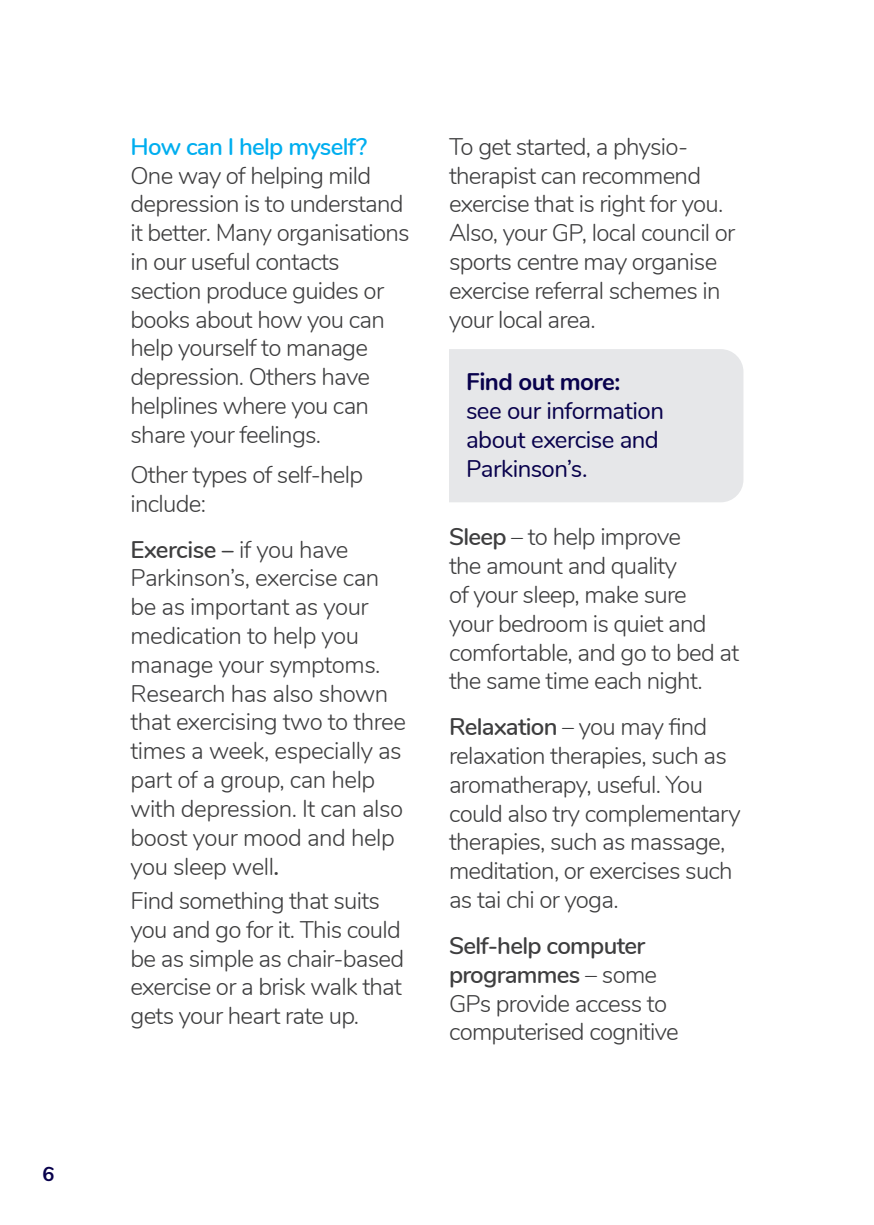
<style>
.page{position:relative;width:874px;height:1225px;background:#fff}
.page>*{position:absolute;margin:0;border:0;box-sizing:border-box;transform-origin:0 0}
._2_column_body_text{font:300 24px/28.8px "Nunito";letter-spacing:-.03em;color:#3e3e3f}
.Subhead_2-12pt_Nunit{font:300 24px/28.8px "Nunito";letter-spacing:-.02em;color:#3e3e3f}
.Body_copy_inset_PUK{font:24px/28.8px "Nunito";letter-spacing:-.025em;color:#08014c}
._2-column_subhead_1{font:600 24px "Nunito";letter-spacing:-.03em;color:#00aeef}
.t1{font:700 20px "Nunito";color:#08014c}
.s1{font-weight:600}
.s2{font-weight:700}
</style>
<div class="page">
<div style="left:449px;top:349px;width:294px;height:153px;background:#e6e7e9"></div>
<p class="t1" style="left:43px;top:1159px;width:14px">6</p>
<p class="_2-column_subhead_1" style="left:130px;top:129px;width:238px">How can I help myself?</p>
<p class="_2_column_body_text" style="left:130px;top:159px;width:280px">One way of helping mild depression is to understand it better. Many organisations in our useful contacts section produce guides or books about how you can help yourself to manage depression. Others have helplines where you can share your feelings.</p>
<p class="_2_column_body_text" style="left:130px;top:459px;width:234px">Other types of self-help include:</p>
<p class="Subhead_2-12pt_Nunit" style="left:130px;top:533px;width:277px"><span class="s1">Exercise –</span> if you have<br>Parkinson’s, exercise can be as important as your medication to help you manage your symptoms.<br>Research has also shown that exercising two to three times a week, especially as part of a group, can help with depression. It can also boost your mood and help you sleep well<span class="s1">.</span></p>
<p class="_2_column_body_text" style="left:130px;top:885px;width:275px">Find something that suits you and go for it. This could be as simple as chair-based exercise or a brisk walk that gets your heart rate up.</p>
<p class="_2_column_body_text" style="left:449px;top:131px;width:288px">To get started, a physio&shy;therapist can recommend exercise that is right for you.<br>Also, your GP, local council or sports centre may organise exercise referral schemes in your local area.</p>
<p class="Body_copy_inset_PUK" style="left:466px;top:366px;width:199px"><span class="s2">Find out more:<br></span>see our information about exercise and<br>Parkinson’s.</p>
<p class="_2_column_body_text" style="left:449px;top:521px;width:292px"><span class="s1">Sleep</span> – to help improve<br>the amount and quality<br>of your sleep, make sure<br>your bedroom is quiet and comfortable, and go to bed at the same time each night.</p>
<p class="_2_column_body_text" style="left:449px;top:711px;width:293px"><span class="s1">Relaxation</span> – you may find relaxation therapies, such as aromatherapy, useful. You could also try complementary therapies, such as massage, meditation, or exercises such as tai chi or yoga.</p>
<p class="_2_column_body_text" style="left:449px;top:930px;width:231px"><span class="s1">Self-help computer programmes</span> – some<br>GPs provide access to computerised cognitive</p>
</div>
